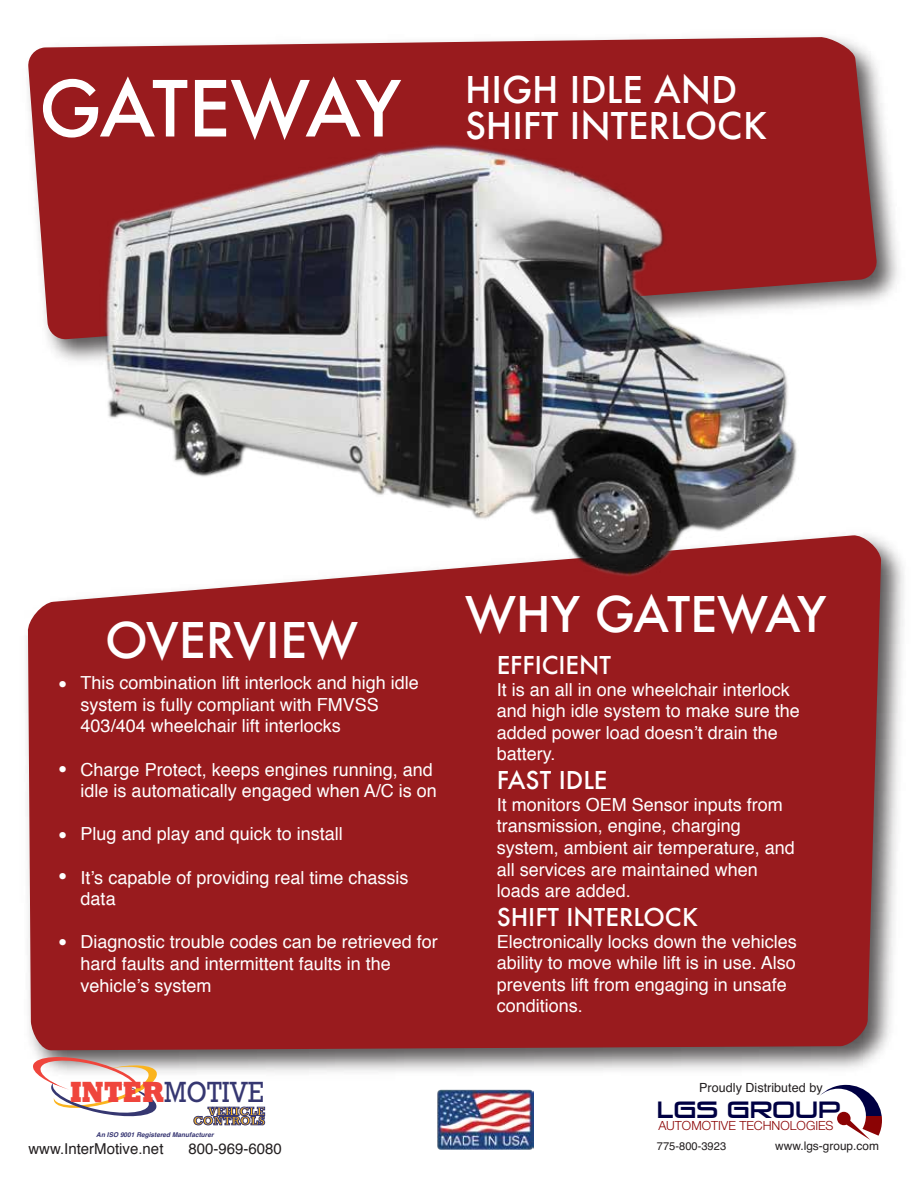
<style>
.page{position:relative;width:918px;height:1188px;background:#fff}
.page>*{position:absolute;margin:0;border:0;box-sizing:border-box;transform-origin:0 0}
.t1{font:500 75px "Futura";letter-spacing:-.04em;color:#fff}
.t2{font:500 48px "Futura";color:#fff}
.t3{font:500 36px/36px "Futura";color:#fff}
.t4{font:30px/66px "Myriad Pro";color:#fff}
.t5{font:29.7px "Rockwell";color:#363771;scale:.86 1}
.t6{font:500 24px "Futura";color:#fff}
.t7{font:22.35px "Venus Rising";color:#000043}
.t8{font:18px/21.6px "Helvetica";color:#fff}
.t9{font:15px "Helvetica";color:#231f20}
.t10{font:300 12.6px "Helvetica Neue";color:#8b0304}
.t11{font:12.6px "Helvetica";color:#231f20}
.t12{font:700 12.3px/9.3px "Rockwell";color:#fbb41e;text-align:right}
.t13{font:11.85px "Helvetica";color:#231f20}
.t14{font:11.1px "Helvetica";color:#231f20}
.t15{font:italic 700 6.6px "Helvetica";color:#353471}
.s1{font-weight:800;color:#ef453c}
</style>
<div class="page">
<img style="left:48px;top:71px;width:850px;height:287px">
<svg style="left:28px;top:36px;width:849px;height:304px;background:#a33538"></svg>
<img style="left:26px;top:541px;width:878px;height:532px">
<div style="left:27px;top:534px;width:854px;height:517px;background:#991b1e"></div>
<img style="left:64px;top:141px;width:759px;height:436px">
<img style="left:437px;top:1090px;width:97px;height:59px">
<svg style="left:820px;top:1085px;width:62px;height:55px"></svg>
<svg style="left:33px;top:1057px;width:127px;height:60px"></svg>
<svg style="left:194px;top:1107px;width:71px;height:18px"></svg>
<h1 class="t1" style="left:39px;top:57px;width:363px">GATEWAY</h1>
<h3 class="t3" style="left:465px;top:71px;width:304px">HIGH IDLE AND<br>SHIFT INTERLOCK</h3>
<h3 class="t4" style="left:58px;top:648px;width:10px">•</h3>
<h3 class="t4" style="left:58px;top:734px;width:10px">• •</h3>
<h3 class="t4" style="left:58px;top:841px;width:10px">•</h3>
<h3 class="t4" style="left:58px;top:906px;width:10px">•</h3>
<h2 class="t2" style="left:105px;top:608px;width:255px">OVERVIEW</h2>
<p class="t8" style="left:81px;top:673px;width:340px">This combination lift interlock and high idle system is fully compliant with FMVSS<br>403/404 wheelchair lift interlocks</p>
<p class="t8" style="left:81px;top:759px;width:358px">Charge Protect, keeps engines running, and idle is automatically engaged when A/C is on</p>
<p class="t8" style="left:81px;top:824px;width:264px">Plug and play and quick to install</p>
<p class="t8" style="left:81px;top:867px;width:329px">It’s capable of providing real time chassis data</p>
<p class="t8" style="left:81px;top:932px;width:359px">Diagnostic trouble codes can be retrieved for hard faults and intermittent faults in the vehicle’s system</p>
<h2 class="t2" style="left:465px;top:581px;width:363px">WHY GATEWAY</h2>
<h3 class="t6" style="left:497px;top:649px;width:116px">EFFICIENT</h3>
<p class="t8" style="left:497px;top:679px;width:305px">It is an all in one wheelchair interlock and high idle system to make sure the added power load doesn’t drain the battery.</p>
<h3 class="t6" style="left:497px;top:764px;width:112px">FAST IDLE</h3>
<p class="t8" style="left:497px;top:794px;width:300px">It monitors OEM Sensor inputs from transmission, engine, charging system, ambient air temperature, and all services are maintained when loads are added.</p>
<h3 class="t6" style="left:497px;top:901px;width:203px">SHIFT INTERLOCK</h3>
<p class="t8" style="left:497px;top:931px;width:302px">Electronically locks down the vehicles ability to move while lift is in use. Also prevents lift from engaging in unsafe conditions.</p>
<h3 class="t5" style="left:70px;top:1075px;width:227px"><span class="s1">INTER</span>MOTIVE</h3>
<p class="t15" style="left:96px;top:1129px;width:119px">An ISO 9001 Registered Manufacturer</p>
<p class="t9" style="left:28px;top:1137px;width:137px">www.InterMotive.net</p>
<p class="t9" style="left:189px;top:1137px;width:95px">800-969-6080</p>
<p class="t12" style="left:193px;top:1107px;width:73px">VEHICLE<br>CONTROLS</p>
<p class="t11" style="left:699px;top:1078px;width:125px">Proudly Distributed by</p>
<p class="t7" style="left:657px;top:1097px;width:185px">LGS GROUP</p>
<p class="t10" style="left:658px;top:1115px;width:177px">AUTOMOTIVE TECHNOLOGIES</p>
<p class="t14" style="left:657px;top:1137px;width:71px">775-800-3923</p>
<p class="t13" style="left:775px;top:1136px;width:105px">www.lgs-group.com</p>
</div>
